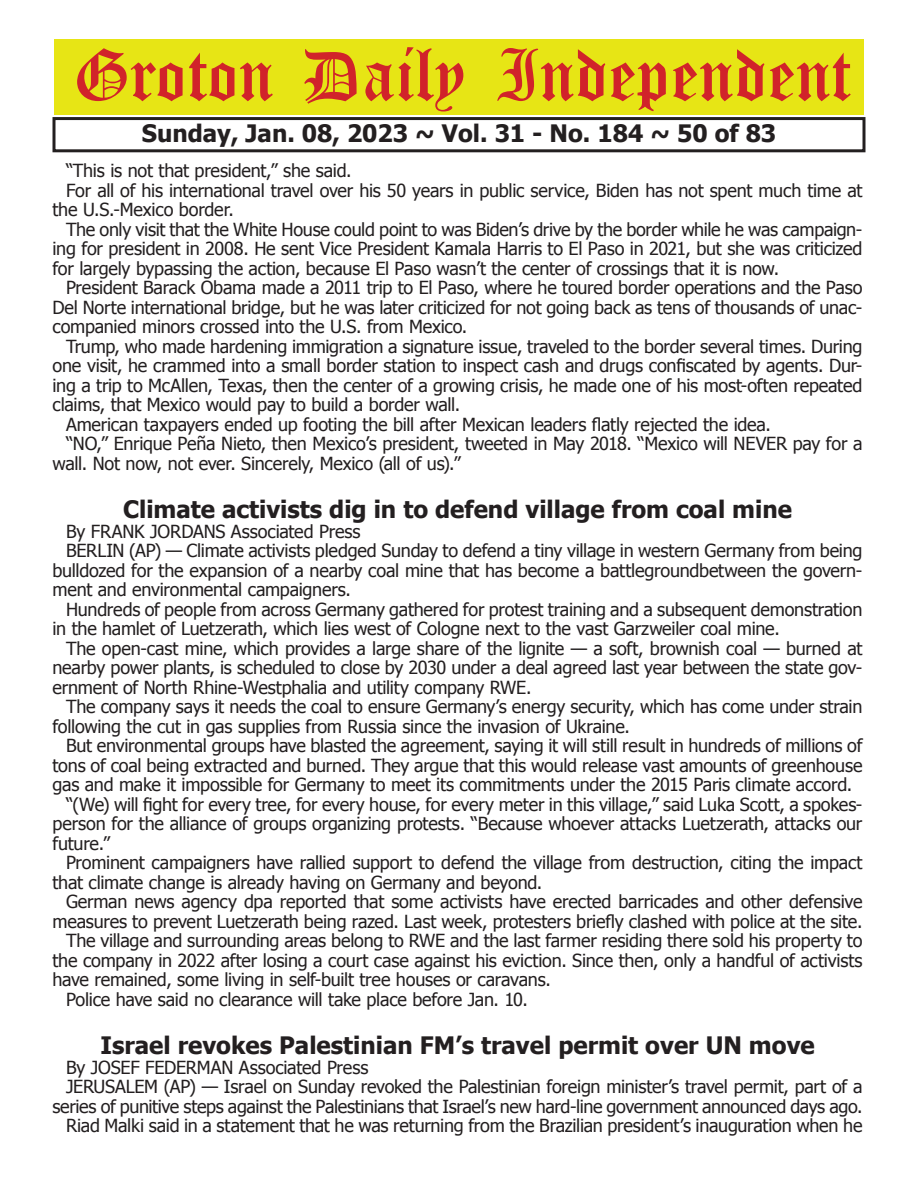
<style>
.page{position:relative;width:918px;height:1188px;background:#fff}
.page>*{position:absolute;margin:0;border:0;box-sizing:border-box;transform-origin:0 0}
.t1{font:54px "Old English Five";color:#d1232a}
.t2{font:700 24px "Tahoma";color:#231f20}
.t3{font:18px "Tahoma";letter-spacing:-.015em;color:#231f20}
</style>
<div class="page">
<div style="left:52px;top:117px;width:814px;height:35px;border:3px solid #231f20"></div>
<div style="left:54px;top:40px;width:810px;height:75px;background:#e7e515"></div>
<h1 class="t1" style="left:73px;top:50px;width:779px">Groton Daily Independent</h1>
<h2 class="t2" style="left:142px;top:116px;width:636px">Sunday, Jan. 08, 2023 ~ Vol. 31 - No. 184 ~ 50 of 83</h2>
<p class="t3" style="left:66px;top:159px;width:287px">“This is not that president,” she said.</p>
<p class="t3" style="left:66px;top:178px;width:798px">For all of his international travel over his 50 years in public service, Biden has not spent much time at</p>
<p class="t3" style="left:52px;top:198px;width:183px">the U.S.-Mexico border.</p>
<p class="t3" style="left:66px;top:217px;width:798px">The only visit that the White House could point to was Biden’s drive by the border while he was campaign-</p>
<p class="t3" style="left:52px;top:237px;width:811px">ing for president in 2008. He sent Vice President Kamala Harris to El Paso in 2021, but she was criticized</p>
<p class="t3" style="left:52px;top:256px;width:728px">for largely bypassing the action, because El Paso wasn’t the center of crossings that it is now.</p>
<p class="t3" style="left:66px;top:276px;width:798px">President Barack Obama made a 2011 trip to El Paso, where he toured border operations and the Paso</p>
<p class="t3" style="left:52px;top:295px;width:811px">Del Norte international bridge, but he was later criticized for not going back as tens of thousands of unac-</p>
<p class="t3" style="left:52px;top:315px;width:416px">companied minors crossed into the U.S. from Mexico.</p>
<p class="t3" style="left:66px;top:334px;width:798px">Trump, who made hardening immigration a signature issue, traveled to the border several times. During</p>
<p class="t3" style="left:52px;top:354px;width:811px">one visit, he crammed into a small border station to inspect cash and drugs confiscated by agents. Dur-</p>
<p class="t3" style="left:52px;top:373px;width:811px">ing a trip to McAllen, Texas, then the center of a growing crisis, he made one of his most-often repeated</p>
<p class="t3" style="left:52px;top:393px;width:409px">claims, that Mexico would pay to build a border wall.</p>
<p class="t3" style="left:66px;top:412px;width:706px">American taxpayers ended up footing the bill after Mexican leaders flatly rejected the idea.</p>
<p class="t3" style="left:66px;top:432px;width:798px">“NO,” Enrique Peña Nieto, then Mexico’s president, tweeted in May 2018. “Mexico will NEVER pay for a</p>
<p class="t3" style="left:52px;top:451px;width:410px">wall. Not now, not ever. Sincerely, Mexico (all of us).”</p>
<h2 class="t2" style="left:123px;top:493px;width:670px">Climate activists dig in to defend village from coal mine</h2>
<p class="t3" style="left:66px;top:519px;width:296px">By FRANK JORDANS Associated Press</p>
<p class="t3" style="left:66px;top:539px;width:798px">BERLIN (AP) — Climate activists pledged Sunday to defend a tiny village in western Germany from being</p>
<p class="t3" style="left:52px;top:558px;width:811px">bulldozed for the expansion of a nearby coal mine that has become a battlegroundbetween the govern-</p>
<p class="t3" style="left:52px;top:578px;width:300px">ment and environmental campaigners.</p>
<p class="t3" style="left:66px;top:597px;width:798px">Hundreds of people from across Germany gathered for protest training and a subsequent demonstration</p>
<p class="t3" style="left:52px;top:617px;width:729px">in the hamlet of Luetzerath, which lies west of Cologne next to the vast Garzweiler coal mine.</p>
<p class="t3" style="left:66px;top:636px;width:798px">The open-cast mine, which provides a large share of the lignite — a soft, brownish coal — burned at</p>
<p class="t3" style="left:52px;top:656px;width:811px">nearby power plants, is scheduled to close by 2030 under a deal agreed last year between the state gov-</p>
<p class="t3" style="left:52px;top:675px;width:481px">ernment of North Rhine-Westphalia and utility company RWE.</p>
<p class="t3" style="left:66px;top:695px;width:798px">The company says it needs the coal to ensure Germany’s energy security, which has come under strain</p>
<p class="t3" style="left:52px;top:714px;width:579px">following the cut in gas supplies from Russia since the invasion of Ukraine.</p>
<p class="t3" style="left:66px;top:734px;width:798px">But environmental groups have blasted the agreement, saying it will still result in hundreds of millions of</p>
<p class="t3" style="left:52px;top:753px;width:811px">tons of coal being extracted and burned. They argue that this would release vast amounts of greenhouse</p>
<p class="t3" style="left:52px;top:773px;width:801px">gas and make it impossible for Germany to meet its commitments under the 2015 Paris climate accord.</p>
<p class="t3" style="left:66px;top:792px;width:798px">“(We) will fight for every tree, for every house, for every meter in this village,” said Luka Scott, a spokes-</p>
<p class="t3" style="left:52px;top:812px;width:811px">person for the alliance of groups organizing protests. “Because whoever attacks Luetzerath, attacks our</p>
<p class="t3" style="left:52px;top:831px;width:59px">future.”</p>
<p class="t3" style="left:66px;top:851px;width:798px">Prominent campaigners have rallied support to defend the village from destruction, citing the impact</p>
<p class="t3" style="left:52px;top:870px;width:491px">that climate change is already having on Germany and beyond.</p>
<p class="t3" style="left:66px;top:890px;width:798px">German news agency dpa reported that some activists have erected barricades and other defensive</p>
<p class="t3" style="left:52px;top:909px;width:811px">measures to prevent Luetzerath being razed. Last week, protesters briefly clashed with police at the site.</p>
<p class="t3" style="left:66px;top:929px;width:798px">The village and surrounding areas belong to RWE and the last farmer residing there sold his property to</p>
<p class="t3" style="left:52px;top:948px;width:812px">the company in 2022 after losing a court case against his eviction. Since then, only a handful of activists</p>
<p class="t3" style="left:52px;top:968px;width:500px">have remained, some living in self-built tree houses or caravans.</p>
<p class="t3" style="left:66px;top:987px;width:463px">Police have said no clearance will take place before Jan. 10.</p>
<h2 class="t2" style="left:100px;top:1029px;width:716px">Israel revokes Palestinian FM’s travel permit over UN move</h2>
<p class="t3" style="left:66px;top:1055px;width:304px">By JOSEF FEDERMAN Associated Press</p>
<p class="t3" style="left:66px;top:1074px;width:798px">JERUSALEM (AP) — Israel on Sunday revoked the Palestinian foreign minister’s travel permit, part of a</p>
<p class="t3" style="left:52px;top:1094px;width:812px">series of punitive steps against the Palestinians that Israel’s new hard-line government announced days ago.</p>
<p class="t3" style="left:66px;top:1113px;width:798px">Riad Malki said in a statement that he was returning from the Brazilian president’s inauguration when he</p>
</div>
